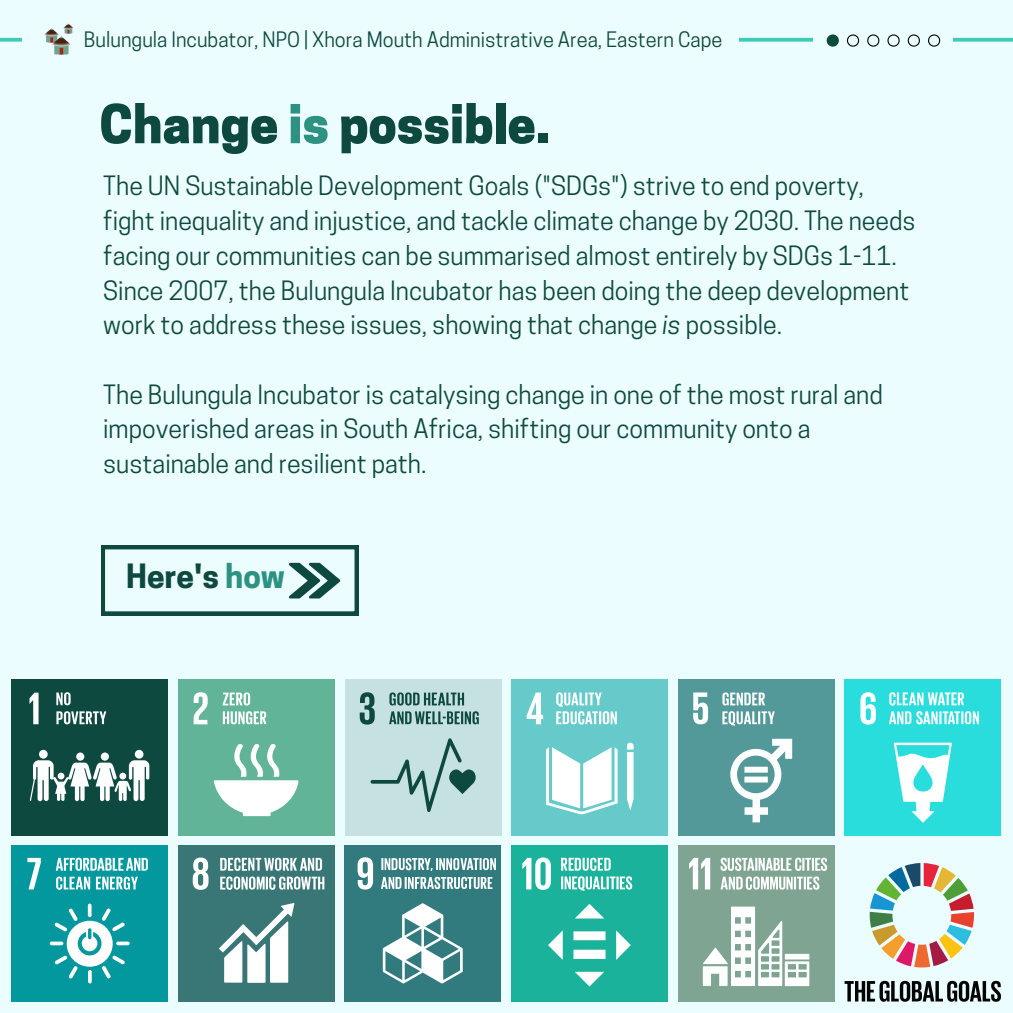
<style>
.page{position:relative;width:1013px;height:1013px;background:#fff}
.page>*{position:absolute;margin:0;border:0;box-sizing:border-box;transform-origin:0 0}
.t1{font:800 50.25px "Cooper Hewitt";color:#0e4940}
.t2{font:700 31.38px "Cooper Hewitt";color:#0e4940}
.t3{font:25px/34.8px "Cooper Hewitt";color:#0e4940}
.t4{font:20px "Cooper Hewitt";color:#0e4940}
.s1{color:#2e9283}
.s2{font-style:italic}
</style>
<div class="page">
<div style="left:0;top:0;width:1012px;height:1012px;background:#ebfdff"></div>
<svg style="left:0;top:38px;width:1012px;height:4px"></svg>
<div style="left:68px;top:24px;width:670px;height:35px;background:#ebfdff"></div>
<img style="left:12px;top:23px;width:62px;height:32px">
<svg style="left:101px;top:545px;width:257px;height:70px"></svg>
<svg style="left:844px;top:980px;width:156px;height:21px"></svg>
<svg style="left:869px;top:863px;width:105px;height:104px"></svg>
<div style="left:11px;top:679px;width:157px;height:157px;background:#0e4940"></div>
<svg style="left:29px;top:692px;width:120px;height:109px"></svg>
<div style="left:178px;top:679px;width:157px;height:157px;background:#62b499"></div>
<svg style="left:194px;top:692px;width:14px;height:32px"></svg>
<svg style="left:214px;top:744px;width:84px;height:72px"></svg>
<svg style="left:223px;top:692px;width:27px;height:13px"></svg>
<svg style="left:223px;top:711px;width:43px;height:13px"></svg>
<div style="left:677px;top:679px;width:157px;height:157px;background:#539999"></div>
<svg style="left:693px;top:692px;width:15px;height:32px"></svg>
<svg style="left:730px;top:738px;width:62px;height:84px"></svg>
<svg style="left:722px;top:711px;width:52px;height:14px"></svg>
<svg style="left:722px;top:692px;width:43px;height:13px"></svg>
<div style="left:844px;top:679px;width:157px;height:157px;background:#29dddd"></div>
<svg style="left:860px;top:692px;width:119px;height:130px"></svg>
<div style="left:511px;top:679px;width:157px;height:157px;background:#66caca"></div>
<svg style="left:526px;top:692px;width:17px;height:32px"></svg>
<svg style="left:546px;top:742px;width:87px;height:72px"></svg>
<svg style="left:556px;top:692px;width:61px;height:32px"></svg>
<div style="left:345px;top:679px;width:156px;height:157px;background:#c5e1e1"></div>
<svg style="left:360px;top:692px;width:15px;height:32px"></svg>
<svg style="left:370px;top:738px;width:105px;height:74px"></svg>
<svg style="left:389px;top:692px;width:75px;height:13px"></svg>
<svg style="left:389px;top:711px;width:90px;height:13px"></svg>
<div style="left:178px;top:844px;width:157px;height:157px;background:#397776"></div>
<svg style="left:193px;top:857px;width:15px;height:33px"></svg>
<svg style="left:219px;top:903px;width:75px;height:79px"></svg>
<svg style="left:220px;top:857px;width:104px;height:32px"></svg>
<div style="left:11px;top:844px;width:157px;height:157px;background:#03989e"></div>
<svg style="left:27px;top:857px;width:14px;height:32px"></svg>
<svg style="left:56px;top:857px;width:92px;height:13px"></svg>
<svg style="left:56px;top:876px;width:82px;height:13px"></svg>
<svg style="left:50px;top:903px;width:80px;height:80px"></svg>
<div style="left:344px;top:844px;width:157px;height:157px;background:#317a7d"></div>
<svg style="left:357px;top:857px;width:139px;height:126px"></svg>
<div style="left:511px;top:844px;width:156px;height:157px;background:#1bb29b"></div>
<svg style="left:522px;top:857px;width:29px;height:33px"></svg>
<svg style="left:561px;top:857px;width:71px;height:33px"></svg>
<svg style="left:548px;top:904px;width:83px;height:82px"></svg>
<div style="left:677px;top:844px;width:157px;height:157px;background:#7fa592"></div>
<svg style="left:689px;top:857px;width:21px;height:32px"></svg>
<svg style="left:702px;top:906px;width:107px;height:80px"></svg>
<svg style="left:720px;top:857px;width:107px;height:32px"></svg>
<div style="left:813px;top:25px;width:140px;height:30px;background:#ebfdff"></div>
<svg style="left:826px;top:34px;width:12px;height:13px"></svg>
<svg style="left:847px;top:34px;width:12px;height:13px"></svg>
<svg style="left:867px;top:34px;width:12px;height:13px"></svg>
<svg style="left:887px;top:34px;width:12px;height:13px"></svg>
<svg style="left:907px;top:34px;width:12px;height:13px"></svg>
<svg style="left:928px;top:34px;width:12px;height:13px"></svg>
<p class="t4" style="left:84px;top:32px;width:640px">Bulungula Incubator, NPO | Xhora Mouth Administrative Area, Eastern Cape</p>
<h1 class="t1" style="left:99px;top:105px;width:452px">Change <span class="s1">is</span> possible.</h1>
<p class="t3" style="left:103px;top:172px;width:814px">The UN Sustainable Development Goals ("SDGs") strive to end poverty, fight inequality and injustice, and tackle climate change by 2030. The needs facing our communities can be summarised almost entirely by SDGs 1-11.<br>Since 2007, the Bulungula Incubator has been doing the deep development work to address these issues, showing that change <span class="s2">is</span> possible.</p>
<p class="t3" style="left:103px;top:380px;width:781px">The Bulungula Incubator is catalysing change in one of the most rural and impoverished areas in South Africa, shifting our community onto a sustainable and resilient path.</p>
<p class="t2" style="left:126px;top:564px;width:160px">Here's <span class="s1">how</span></p>
</div>
